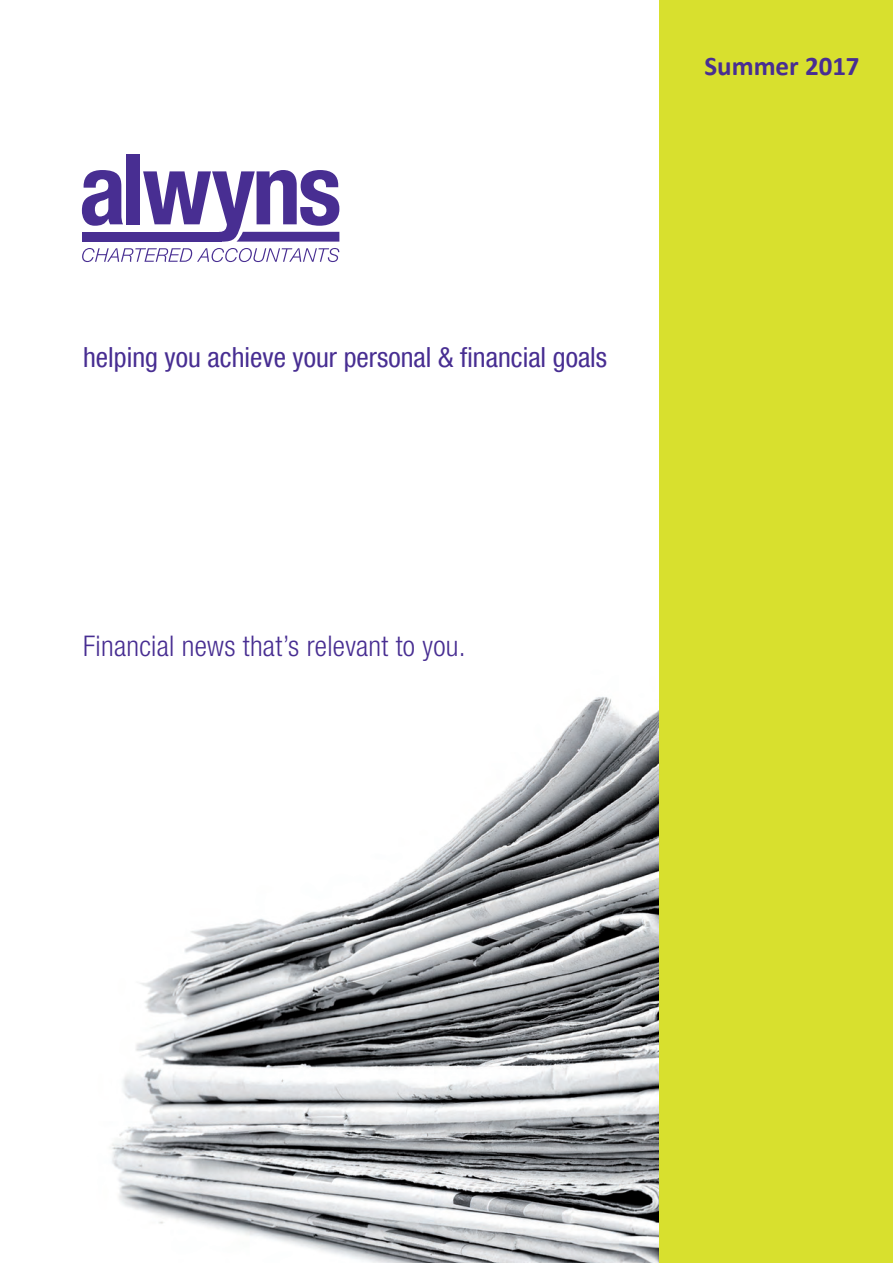
<style>
.page{position:relative;width:893px;height:1263px;background:#fff}
.page>*{position:absolute;margin:0;border:0;box-sizing:border-box;transform-origin:0 0}
.t1{font:300 condensed 28.5px "Helvetica Neue LT Com";letter-spacing:.01em;color:#482e92}
.t2{font:condensed 27.75px "Helvetica Neue LT Com";color:#482e92}
.t3{font:700 27px "Calibri";color:#482e92}
</style>
<div class="page">
<img style="left:111px;top:696px;width:548px;height:567px">
<div style="left:659px;top:0;width:234px;height:1263px;background:#d8e02e"></div>
<svg style="left:82px;top:248px;width:257px;height:14px"></svg>
<svg style="left:82px;top:170px;width:41px;height:56px"></svg>
<div style="left:126px;top:154px;width:14px;height:70px;background:#482e92"></div>
<div style="left:82px;top:232px;width:139px;height:10px;background:#482e92"></div>
<svg style="left:143px;top:170px;width:196px;height:72px"></svg>
<p class="t3" style="left:704px;top:49px;width:157px">Summer 2017</p>
<p class="t2" style="left:83px;top:340px;width:526px">helping you achieve your personal &amp; financial goals</p>
<p class="t1" style="left:83px;top:629px;width:384px">Financial news that’s relevant to you.</p>
</div>
